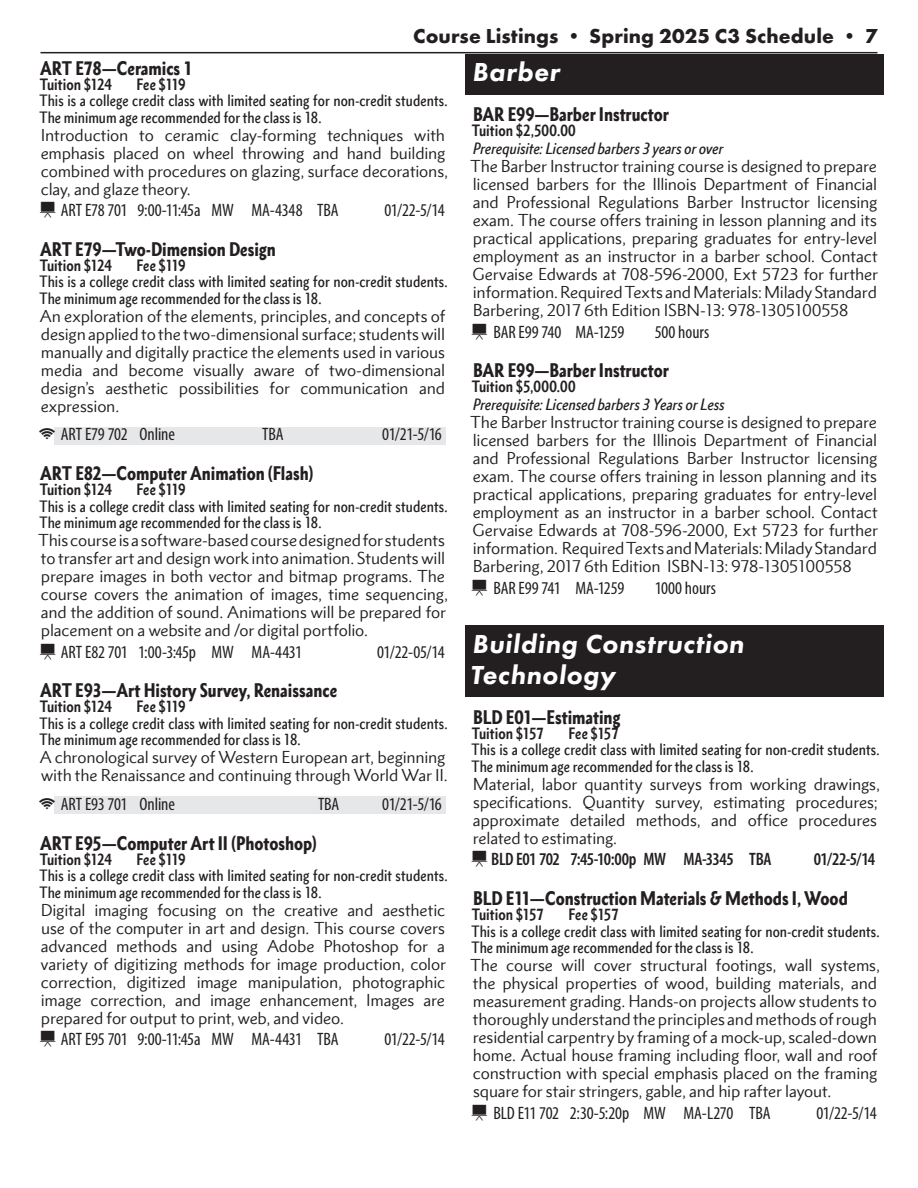
<style>
.page{position:relative;width:918px;height:1188px;background:#fff}
.page>*{position:absolute;margin:0;border:0;box-sizing:border-box;transform-origin:0 0}
.Subject_Heads{font:italic 800 27px/31.5px "Futura PT";letter-spacing:.025em;color:#fff}
.t1{font:700 21px "Futura PT";letter-spacing:.005em;color:#231f20}
.t2{font:condensed 18px "Myriad Pro";letter-spacing:-.01em;color:#231f20}
.Course_Title{font:900 condensed 18px "Metro Nova Pro";letter-spacing:-.005em;color:#231f20}
.t3{font:600 condensed 18px "Myriad Pro";letter-spacing:-.025em;color:#231f20}
.Course_Descriptions{font:15.75px/18px "Metro Nova Pro";letter-spacing:-.01em;color:#231f20}
.Semibold_Text__18_Min{font:500 condensed 15px/16.5px "Metro Nova Pro";letter-spacing:.005em;color:#231f20}
.Bold_Text__Tuition_Fee{font:700 condensed 15px "Metro Nova Pro";color:#231f20}
.Semibold_Text_Italic__Prereq{font:italic 500 condensed 15px "Metro Nova Pro";letter-spacing:.005em;color:#231f20}
.s1{font-family:"icofont";font-stretch:normal}
.s2{font-family:"icofont";font-weight:400;font-stretch:normal}
</style>
<div class="page">
<hr style="left:40px;top:52px;width:838px;height:1px;background:#231f20">
<div style="left:54px;top:427px;width:392px;height:18px;background:#e6e7e9"></div>
<div style="left:54px;top:796px;width:392px;height:18px;background:#e6e7e9"></div>
<div style="left:466px;top:54px;width:418px;height:40px;background:#231f20"></div>
<div style="left:466px;top:625px;width:418px;height:72px;background:#231f20"></div>
<h2 class="t1" style="left:413px;top:22px;width:466px">Course Listings • Spring 2025 C3 Schedule • 7</h2>
<p class="Course_Title" style="left:40px;top:56px;width:154px">ART E78—Ceramics 1</p>
<p class="Bold_Text__Tuition_Fee" style="left:40px;top:74px;width:74px">Tuition $124</p>
<p class="Bold_Text__Tuition_Fee" style="left:137px;top:74px;width:51px">Fee $119</p>
<p class="Semibold_Text__18_Min" style="left:39px;top:92px;width:410px">This is a college credit class with limited seating for non-credit students.<br>The minimum age recommended for the class is 18.</p>
<p class="Course_Descriptions" style="left:41px;top:126px;width:409px">Introduction to ceramic clay-forming techniques with emphasis placed on wheel throwing and hand building combined with procedures on glazing, surface decorations, clay, and glaze theory.</p>
<p class="t2" style="left:39px;top:199px;width:301px"><span class="s1">ˑ</span> ART E78 701 9:00-11:45a MW MA-4348 TBA</p>
<p class="t2" style="left:384px;top:199px;width:62px">01/22-5/14</p>
<p class="Course_Title" style="left:40px;top:238px;width:237px">ART E79—Two-Dimension Design</p>
<p class="Bold_Text__Tuition_Fee" style="left:40px;top:256px;width:74px">Tuition $124</p>
<p class="Bold_Text__Tuition_Fee" style="left:137px;top:256px;width:51px">Fee $119</p>
<p class="Semibold_Text__18_Min" style="left:39px;top:273px;width:410px">This is a college credit class with limited seating for non-credit students.<br>The minimum age recommended for the class is 18.</p>
<p class="Course_Descriptions" style="left:40px;top:307px;width:407px;text-align:justify">An exploration of the elements, principles, and concepts of design applied to the two-dimensional surface; students will manually and digitally practice the elements used in various media and become visually aware of two-dimensional design’s aesthetic possibilities for communication and expression.</p>
<p class="t2" style="left:38px;top:423px;width:138px"><span class="s1">ࠪ</span> ART E79 702 Online</p>
<p class="t2" style="left:262px;top:423px;width:23px">TBA</p>
<p class="t2" style="left:382px;top:423px;width:61px">01/21-5/16</p>
<p class="Course_Title" style="left:40px;top:462px;width:275px">ART E82—Computer Animation (Flash)</p>
<p class="Bold_Text__Tuition_Fee" style="left:40px;top:480px;width:74px">Tuition $124</p>
<p class="Bold_Text__Tuition_Fee" style="left:137px;top:480px;width:51px">Fee $119</p>
<p class="Semibold_Text__18_Min" style="left:39px;top:498px;width:410px">This is a college credit class with limited seating for non-credit students.<br>The minimum age recommended for the class is 18.</p>
<p class="Course_Descriptions" style="left:38px;top:531px;width:411px">This course is a software-based course designed for students to transfer art and design work into animation. Students will prepare images in both vector and bitmap programs. The course covers the animation of images, time sequencing, and the addition of sound. Animations will be prepared for placement on a website and /or digital portfolio.</p>
<p class="t2" style="left:39px;top:641px;width:265px"><span class="s1">ˑ</span> ART E82 701 1:00-3:45p MW MA-4431</p>
<p class="t2" style="left:377px;top:641px;width:69px">01/22-05/14</p>
<p class="Course_Title" style="left:40px;top:679px;width:299px">ART E93—Art History Survey, Renaissance</p>
<p class="Bold_Text__Tuition_Fee" style="left:40px;top:697px;width:74px">Tuition $124</p>
<p class="Bold_Text__Tuition_Fee" style="left:137px;top:697px;width:51px">Fee $119</p>
<p class="Semibold_Text__18_Min" style="left:39px;top:715px;width:410px">This is a college credit class with limited seating for non-credit students.<br>The minimum age recommended for class is 18.</p>
<p class="Course_Descriptions" style="left:40px;top:748px;width:410px">A chronological survey of Western European art, beginning with the Renaissance and continuing through World War II.</p>
<p class="t2" style="left:38px;top:793px;width:138px"><span class="s1">ࠪ</span> ART E93 701 Online</p>
<p class="t2" style="left:318px;top:793px;width:23px">TBA</p>
<p class="t2" style="left:382px;top:793px;width:61px">01/21-5/16</p>
<p class="Course_Title" style="left:40px;top:831px;width:278px">ART E95—Computer Art II (Photoshop)</p>
<p class="Bold_Text__Tuition_Fee" style="left:40px;top:849px;width:74px">Tuition $124</p>
<p class="Bold_Text__Tuition_Fee" style="left:137px;top:849px;width:51px">Fee $119</p>
<p class="Semibold_Text__18_Min" style="left:39px;top:867px;width:410px">This is a college credit class with limited seating for non-credit students.<br>The minimum age recommended for the class is 18.</p>
<p class="Course_Descriptions" style="left:41px;top:900px;width:407px;text-align:justify">Digital imaging focusing on the creative and aesthetic use of the computer in art and design. This course covers advanced methods and using Adobe Photoshop for a variety of digitizing methods for image production, color correction, digitized image manipulation, photographic image correction, and image enhancement, Images are prepared for output to print, web, and video.</p>
<p class="t2" style="left:39px;top:1028px;width:301px"><span class="s1">ˑ</span> ART E95 701 9:00-11:45a MW MA-4431 TBA</p>
<p class="t2" style="left:384px;top:1028px;width:62px">01/22-5/14</p>
<p class="Subject_Heads" style="left:472px;top:56px;width:89px">Barber</p>
<p class="Course_Title" style="left:473px;top:103px;width:197px">BAR E99—Barber Instructor</p>
<p class="Bold_Text__Tuition_Fee" style="left:472px;top:121px;width:106px">Tuition $2,500.00</p>
<p class="Semibold_Text_Italic__Prereq" style="left:473px;top:139px;width:252px">Prerequisite: Licensed barbers 3 years or over</p>
<p class="Course_Descriptions" style="left:470px;top:157px;width:409px;text-align:justify">The Barber Instructor training course is designed to prepare licensed barbers for the Illinois Department of Financial and Professional Regulations Barber Instructor licensing exam. The course offers training in lesson planning and its practical applications, preparing graduates for entry-level employment as an instructor in a barber school. Contact Gervaise Edwards at 708-596-2000, Ext 5723 for further information. Required Texts and Materials: Milady Standard Barbering, 2017 6th Edition ISBN-13: 978-1305100558</p>
<p class="t2" style="left:470px;top:321px;width:155px"><span class="s1">ˑ</span> BAR E99 740 MA-1259</p>
<p class="t2" style="left:655px;top:321px;width:56px">500 hours</p>
<p class="Course_Title" style="left:473px;top:359px;width:197px">BAR E99—Barber Instructor</p>
<p class="Bold_Text__Tuition_Fee" style="left:472px;top:377px;width:106px">Tuition $5,000.00</p>
<p class="Semibold_Text_Italic__Prereq" style="left:473px;top:395px;width:253px">Prerequisite: Licensed barbers 3 Years or Less</p>
<p class="Course_Descriptions" style="left:470px;top:413px;width:409px;text-align:justify">The Barber Instructor training course is designed to prepare licensed barbers for the Illinois Department of Financial and Professional Regulations Barber Instructor licensing exam. The course offers training in lesson planning and its practical applications, preparing graduates for entry-level employment as an instructor in a barber school. Contact Gervaise Edwards at 708-596-2000, Ext 5723 for further information. Required Texts and Materials: Milady Standard Barbering, 2017 6th Edition ISBN-13: 978-1305100558</p>
<p class="t2" style="left:470px;top:577px;width:155px"><span class="s1">ˑ</span> BAR E99 741 MA-1259</p>
<p class="t2" style="left:655px;top:577px;width:63px">1000 hours</p>
<p class="Subject_Heads" style="left:470px;top:627px;width:275px">Building Construction<br>Technology</p>
<p class="Course_Title" style="left:473px;top:705px;width:149px">BLD E01—Estimating</p>
<p class="Bold_Text__Tuition_Fee" style="left:472px;top:724px;width:74px">Tuition $157</p>
<p class="Bold_Text__Tuition_Fee" style="left:569px;top:724px;width:52px">Fee $157</p>
<p class="Semibold_Text__18_Min" style="left:471px;top:741px;width:410px">This is a college credit class with limited seating for non-credit students.<br>The minimum age recommended for the class is 18.</p>
<p class="Course_Descriptions" style="left:473px;top:775px;width:409px">Material, labor quantity surveys from working drawings, specifications. Quantity survey, estimating procedures; approximate detailed methods, and office procedures related to estimating.</p>
<p class="t3" style="left:470px;top:848px;width:303px"><span class="s2">ˑ</span> BLD E01 702 7:45-10:00p MW MA-3345 TBA</p>
<p class="t3" style="left:814px;top:848px;width:63px">01/22-5/14</p>
<p class="Course_Title" style="left:473px;top:887px;width:376px">BLD E11—Construction Materials &amp; Methods I, Wood</p>
<p class="Bold_Text__Tuition_Fee" style="left:472px;top:905px;width:74px">Tuition $157</p>
<p class="Bold_Text__Tuition_Fee" style="left:569px;top:905px;width:52px">Fee $157</p>
<p class="Semibold_Text__18_Min" style="left:471px;top:923px;width:410px">This is a college credit class with limited seating for non-credit students.<br>The minimum age recommended for the class is 18.</p>
<p class="Course_Descriptions" style="left:470px;top:956px;width:411px">The course will cover structural footings, wall systems, the physical properties of wood, building materials, and measurement grading. Hands-on projects allow students to thoroughly understand the principles and methods of rough residential carpentry by framing of a mock-up, scaled-down home. Actual house framing including floor, wall and roof construction with special emphasis placed on the framing square for stair stringers, gable, and hip rafter layout.</p>
<p class="t2" style="left:470px;top:1102px;width:302px"><span class="s1">ˑ</span> BLD E11 702 2:30-5:20p MW MA-L270 TBA</p>
<p class="t2" style="left:816px;top:1102px;width:62px">01/22-5/14</p>
</div>
